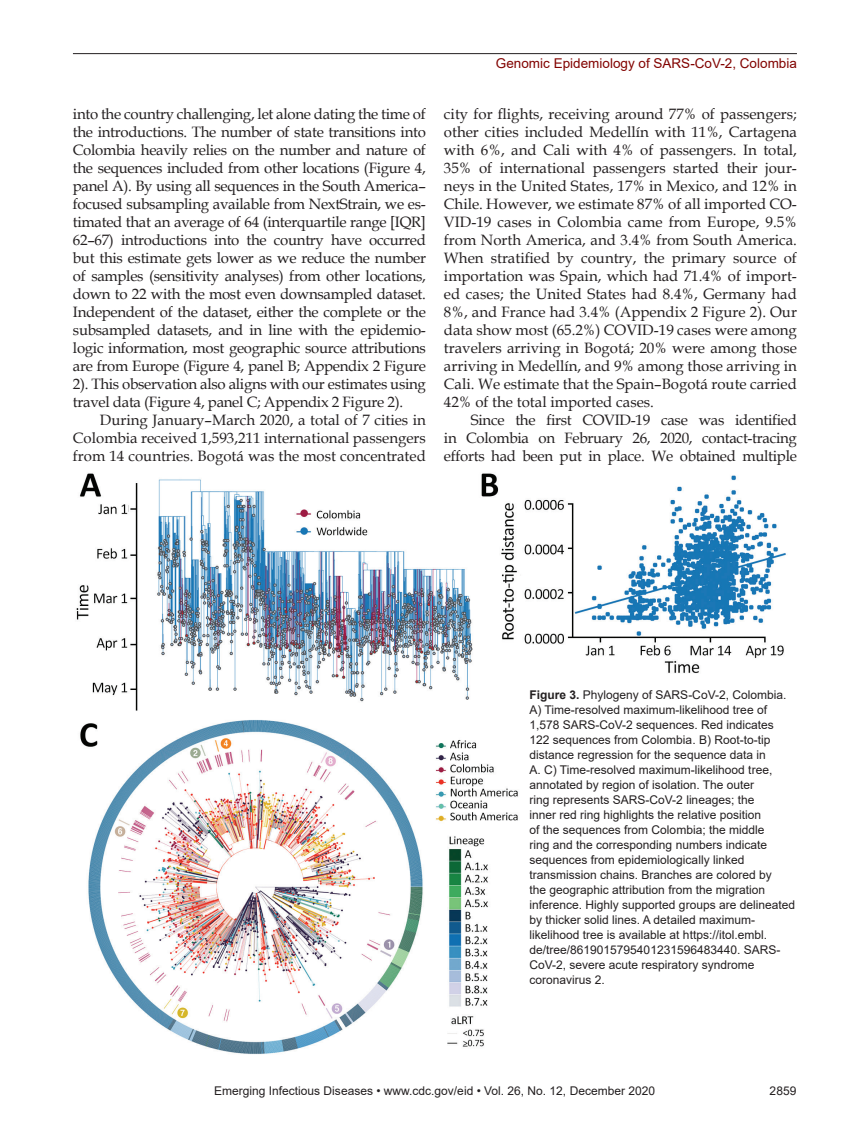
<style>
.page{position:relative;width:851px;height:1134px;background:#fff}
.page>*{position:absolute;margin:0;border:0;box-sizing:border-box;transform-origin:0 0}
.Body_Text{font:15px/18px "Book Antiqua";letter-spacing:-.01em;color:#231f20;text-align:justify}
.Running_Head{font:13.5px "Arial";color:#820301}
.Figure_Legend{font:12px/15px "Arial";color:#231f20}
.s1{font-weight:700}
</style>
<div class="page">
<hr style="left:73px;top:53px;width:723px;height:1px;background:#231f20">
<img style="left:76px;top:473px;width:710px;height:581px">
<p class="Body_Text" style="left:73px;top:104px;width:354px">into the country challenging, let alone dating the time of the introductions. The number of state transitions into Colombia heavily relies on the number and nature of the sequences included from other locations (Figure 4, panel A). By using all sequences in the South America– focused subsampling available from NextStrain, we es&shy;timated that an average of 64 (interquartile range [IQR] 62–67) introductions into the country have occurred but this estimate gets lower as we reduce the number of samples (sensitivity analyses) from other locations, down to 22 with the most even downsampled dataset.<br>Independent of the dataset, either the complete or the subsampled datasets, and in line with the epidemio&shy;logic information, most geographic source attributions are from Europe (Figure 4, panel B; Appendix 2 Figure 2). This observation also aligns with our estimates using travel data (Figure 4, panel C; Appendix 2 Figure 2).</p>
<p class="Body_Text" style="left:73px;top:410px;width:354px;text-indent:27px">During January–March 2020, a total of 7 cities in Colombia received 1,593,211 international passengers from 14 countries. Bogotá was the most concentrated</p>
<p class="Running_Head" style="left:496px;top:54px;width:302px">Genomic Epidemiology of SARS-CoV-2, Colombia</p>
<p class="Body_Text" style="left:444px;top:104px;width:354px">city for flights, receiving around 77% of passengers; other cities included Medellín with 11%, Cartagena with 6%, and Cali with 4% of passengers. In total, 35% of international passengers started their jour&shy;neys in the United States, 17% in Mexico, and 12% in Chile. However, we estimate 87% of all imported CO-VID-19 cases in Colombia came from Europe, 9.5% from North America, and 3.4% from South America.<br>When stratified by country, the primary source of importation was Spain, which had 71.4% of import&shy;ed cases; the United States had 8.4%, Germany had 8%, and France had 3.4% (Appendix 2 Figure 2). Our data show most (65.2%) COVID-19 cases were among travelers arriving in Bogotá; 20% were among those arriving in Medellín, and 9% among those arriving in Cali. We estimate that the Spain–Bogotá route carried 42% of the total imported cases.</p>
<p class="Body_Text" style="left:444px;top:410px;width:354px;text-indent:27px">Since the first COVID-19 case was identified in Colombia on February 26, 2020, contact-tracing efforts had been put in place. We obtained multiple</p>
<p class="Figure_Legend" style="left:529px;top:687px;width:267px"><span class="s1">Figure 3.</span> Phylogeny of SARS-CoV-2, Colombia.<br>A) Time-resolved maximum-likelihood tree of 1,578 SARS-CoV-2 sequences. Red indicates 122 sequences from Colombia. B) Root-to-tip distance regression for the sequence data in<br>A. C) Time-resolved maximum-likelihood tree, annotated by region of isolation. The outer<br>ring represents SARS-CoV-2 lineages; the<br>inner red ring highlights the relative position<br>of the sequences from Colombia; the middle<br>ring and the corresponding numbers indicate sequences from epidemiologically linked transmission chains. Branches are colored by<br>the geographic attribution from the migration inference. Highly supported groups are delineated by thicker solid lines. A detailed maximum&shy;likelihood tree is available at https://itol.embl. de/tree/8619015795401231596483440. SARS-CoV-2, severe acute respiratory syndrome coronavirus 2.</p>
<p class="Figure_Legend" style="left:214px;top:1084px;width:442px">Emerging Infectious Diseases • www.cdc.gov/eid • Vol. 26, No. 12, December 2020</p>
<p class="Figure_Legend" style="left:769px;top:1084px;width:28px">2859</p>
</div>
